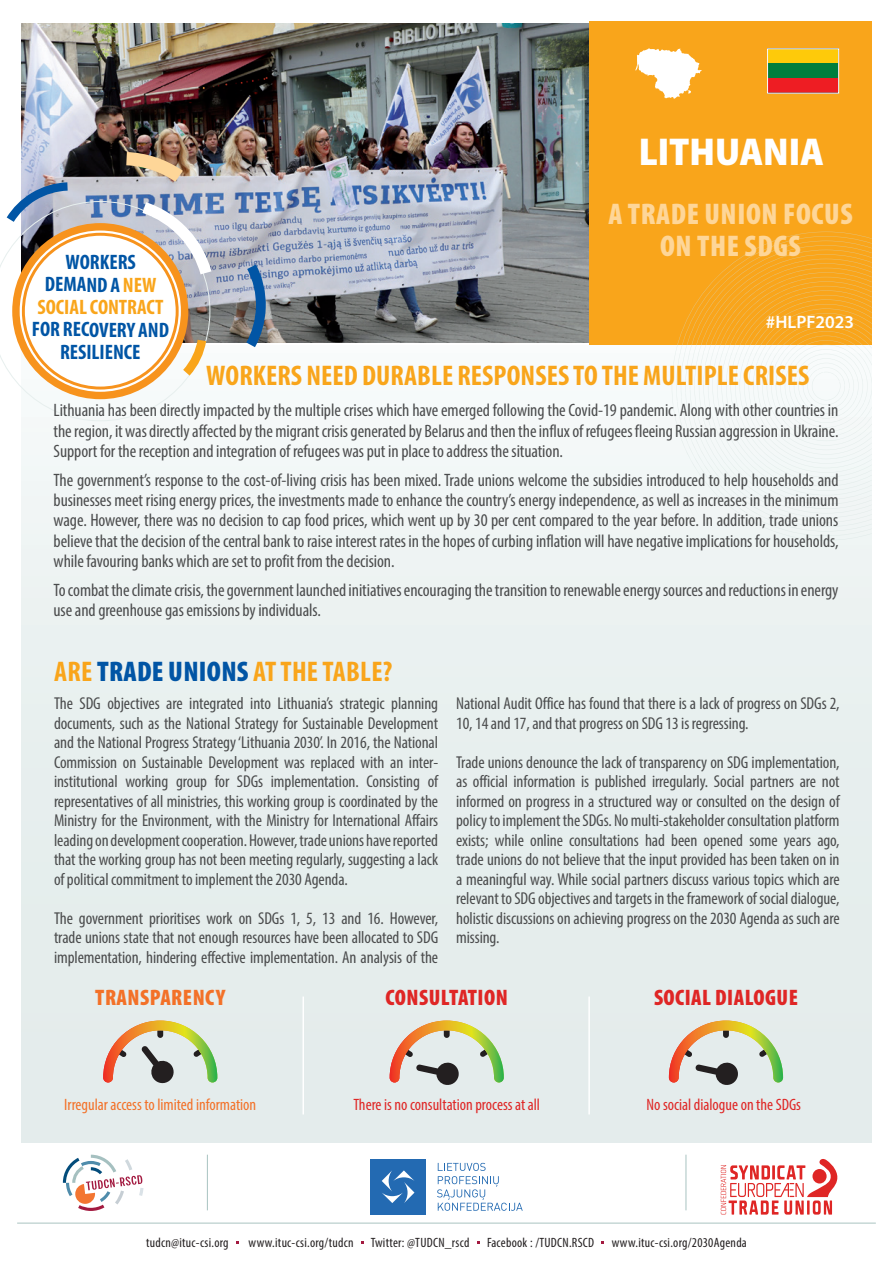
<style>
.page{position:relative;width:893px;height:1263px;background:#fff}
.page>*{position:absolute;margin:0;border:0;box-sizing:border-box;transform-origin:0 0}
.t1{font:900 semi-condensed 39px "Myriad Pro";color:#fff}
.t2{font:900 condensed 30px/31.5px "Myriad Pro";letter-spacing:.02em;color:#fed698;text-align:center}
.t3{font:700 condensed 28.5px "Myriad Pro";letter-spacing:.005em;color:#f9a51b}
.t4{font:900 condensed 22.5px "Myriad Pro";letter-spacing:.02em;color:#df2625}
.t5{font:900 condensed 22.5px "Myriad Pro";letter-spacing:.02em;color:#f37128}
.t6{font:700 condensed 21px/22.5px "Myriad Pro";letter-spacing:-.005em;color:#f9a51b;text-align:center}
.t7{font:700 condensed 21px/22.5px "Myriad Pro";letter-spacing:-.005em;color:#0155a5;text-align:center}
.t8{font:condensed 18px/20.2px "Myriad Pro";letter-spacing:-.005em;color:#4b4c4d;text-align:justify}
.t9{font:600 18px "Myriad Pro";color:#fff}
.t10{font:condensed 17.25px/19.5px "Myriad Pro";letter-spacing:-.005em;color:#4b4c4d;text-align:justify}
.t11{font:condensed 16.5px "Myriad Pro";color:#df2625}
.t12{font:condensed 16.5px "Myriad Pro";color:#f37128}
.t13{font:condensed 13.5px "Myriad Pro";letter-spacing:.02em;color:#231f20}
.s1{color:#0155a5}
.s2{font-weight:900;color:#0155a5}
</style>
<div class="page">
<div style="left:21px;top:23px;width:851px;height:1120px;background:linear-gradient(to right,#eaf1f1,#e8f0ef)"></div>
<hr style="left:17px;top:1223px;width:859px;height:1px;background:#a9c3c1">
<img style="left:22px;top:23px;width:567px;height:320px">
<div style="left:589px;top:21px;width:283px;height:324px;background:#f9a51b"></div>
<svg style="left:672px;top:232px;width:200px;height:309px;fill:#f5f5f4"></svg>
<div style="left:767px;top:49px;width:71px;height:14px;background:#feca0a"></div>
<div style="left:767px;top:63px;width:71px;height:15px;background:#007e3d"></div>
<div style="left:767px;top:78px;width:71px;height:15px;background:#ee1d23"></div>
<div style="left:767px;top:48px;width:72px;height:46px;border:1px solid #fff"></div>
<svg style="left:0;top:201px;width:210px;height:220px"></svg>
<svg style="left:246px;top:264px;width:20px;height:83px;background:#507aa3"></svg>
<svg style="left:7px;top:182px;width:61px;height:40px"></svg>
<svg style="left:126px;top:152px;width:57px;height:30px;background:#bea383"></svg>
<svg style="left:142px;top:202px;width:69px;height:72px"></svg>
<svg style="left:183px;top:340px;width:23px;height:36px"></svg>
<hr style="left:302px;top:996px;width:2px;height:118px;background:#fff">
<hr style="left:588px;top:996px;width:2px;height:118px;background:#fff">
<svg style="left:390px;top:1020px;width:114px;height:66px;background:#cdc8af"></svg>
<svg style="left:669px;top:1020px;width:114px;height:66px;background:#cdc7af"></svg>
<svg style="left:103px;top:1020px;width:114px;height:64px;background:#ccc6ad"></svg>
<svg style="left:721px;top:1159px;width:117px;height:55px"></svg>
<svg style="left:63px;top:1155px;width:80px;height:56px"></svg>
<hr style="left:686px;top:1155px;width:1px;height:55px;background:#a9c3c1">
<hr style="left:207px;top:1155px;width:1px;height:55px;background:#a9c3c1">
<div style="left:370px;top:1159px;width:56px;height:55px;background:#236ab2"></div>
<svg style="left:382px;top:1170px;width:32px;height:33px"></svg>
<svg style="left:437px;top:1163px;width:86px;height:48px"></svg>
<svg style="left:635px;top:48px;width:67px;height:51px"></svg>
<p class="t6" style="left:38px;top:250px;width:127px"><span class="s1">WORKERS<br>DEMAND A</span> NEW<br>SOCIAL CONTRACT</p>
<p class="t7" style="left:32px;top:318px;width:139px">FOR RECOVERY AND<br>RESILIENCE</p>
<h1 class="t1" style="left:639px;top:126px;width:187px">LITHUANIA</h1>
<h2 class="t2" style="left:608px;top:199px;width:246px">A TRADE UNION FOCUS<br>ON THE SDGS</h2>
<p class="t9" style="left:761px;top:303px;width:90px">#HLPF2020</p>
<p class="t9" style="left:766px;top:310px;width:90px">#HLPF2023</p>
<h3 class="t3" style="left:206px;top:358px;width:605px">WORKERS NEED DURABLE RESPONSES TO THE MULTIPLE CRISES</h3>
<p class="t8" style="left:54px;top:400px;width:786px">Lithuania has been directly impacted by the multiple crises which have emerged following the Covid-19 pandemic. Along with other countries in the region, it was directly affected by the migrant crisis generated by Belarus and then the influx of refugees fleeing Russian aggression in Ukraine.<br>Support for the reception and integration of refugees was put in place to address the situation.</p>
<p class="t8" style="left:54px;top:469px;width:787px">The government’s response to the cost-of-living crisis has been mixed. Trade unions welcome the subsidies introduced to help households and businesses meet rising energy prices, the investments made to enhance the country’s energy independence, as well as increases in the minimum wage. However, there was no decision to cap food prices, which went up by 30 per cent compared to the year before. In addition, trade unions believe that the decision of the central bank to raise interest rates in the hopes of curbing inflation will have negative implications for households, while favouring banks which are set to profit from the decision.</p>
<p class="t8" style="left:54px;top:579px;width:786px">To combat the climate crisis, the government launched initiatives encouraging the transition to renewable energy sources and reductions in energy use and greenhouse gas emissions by individuals.</p>
<h3 class="t3" style="left:54px;top:653px;width:339px">ARE <span class="s2">TRADE UNIONS</span> AT THE TABLE?</h3>
<p class="t10" style="left:54px;top:694px;width:386px">The SDG objectives are integrated into Lithuania’s strategic planning documents, such as the National Strategy for Sustainable Development and the National Progress Strategy ‘Lithuania 2030’. In 2016, the National Commission on Sustainable Development was replaced with an inter&shy;institutional working group for SDGs implementation. Consisting of representatives of all ministries, this working group is coordinated by the Ministry for the Environment, with the Ministry for International Affairs leading on development cooperation. However, trade unions have reported that the working group has not been meeting regularly, suggesting a lack of political commitment to implement the 2030 Agenda.</p>
<p class="t10" style="left:54px;top:908px;width:386px">The government prioritises work on SDGs 1, 5, 13 and 16. However, trade unions state that not enough resources have been allocated to SDG implementation, hindering effective implementation. An analysis of the</p>
<p class="t10" style="left:456px;top:694px;width:385px">National Audit Office has found that there is a lack of progress on SDGs 2,<br>10, 14 and 17, and that progress on SDG 13 is regressing.</p>
<p class="t10" style="left:456px;top:752px;width:385px">Trade unions denounce the lack of transparency on SDG implementation, as official information is published irregularly. Social partners are not informed on progress in a structured way or consulted on the design of policy to implement the SDGs. No multi-stakeholder consultation platform exists; while online consultations had been opened some years ago, trade unions do not believe that the input provided has been taken on in a meaningful way. While social partners discuss various topics which are relevant to SDG objectives and targets in the framework of social dialogue, holistic discussions on achieving progress on the 2030 Agenda as such are missing.</p>
<h3 class="t5" style="left:95px;top:985px;width:131px">TRANSPARENCY</h3>
<h3 class="t4" style="left:386px;top:985px;width:124px">CONSULTATION</h3>
<h3 class="t4" style="left:654px;top:985px;width:145px">SOCIAL DIALOGUE</h3>
<p class="t12" style="left:64px;top:1094px;width:193px">Irregular access to limited information</p>
<p class="t11" style="left:353px;top:1094px;width:188px">There is no consultation process at all</p>
<p class="t11" style="left:646px;top:1094px;width:156px">No social dialogue on the SDGs</p>
<p class="t13" style="left:146px;top:1234px;width:84px">tudcn@ituc-csi.org</p>
<p class="t13" style="left:249px;top:1234px;width:106px">www.ituc-csi.org/tudcn</p>
<p class="t13" style="left:371px;top:1234px;width:100px">Twitter: @TUDCN_rscd</p>
<p class="t13" style="left:487px;top:1234px;width:109px">Facebook : /TUDCN.RSCD</p>
<p class="t13" style="left:612px;top:1234px;width:137px">www.ituc-csi.org/2030Agenda</p>
</div>
